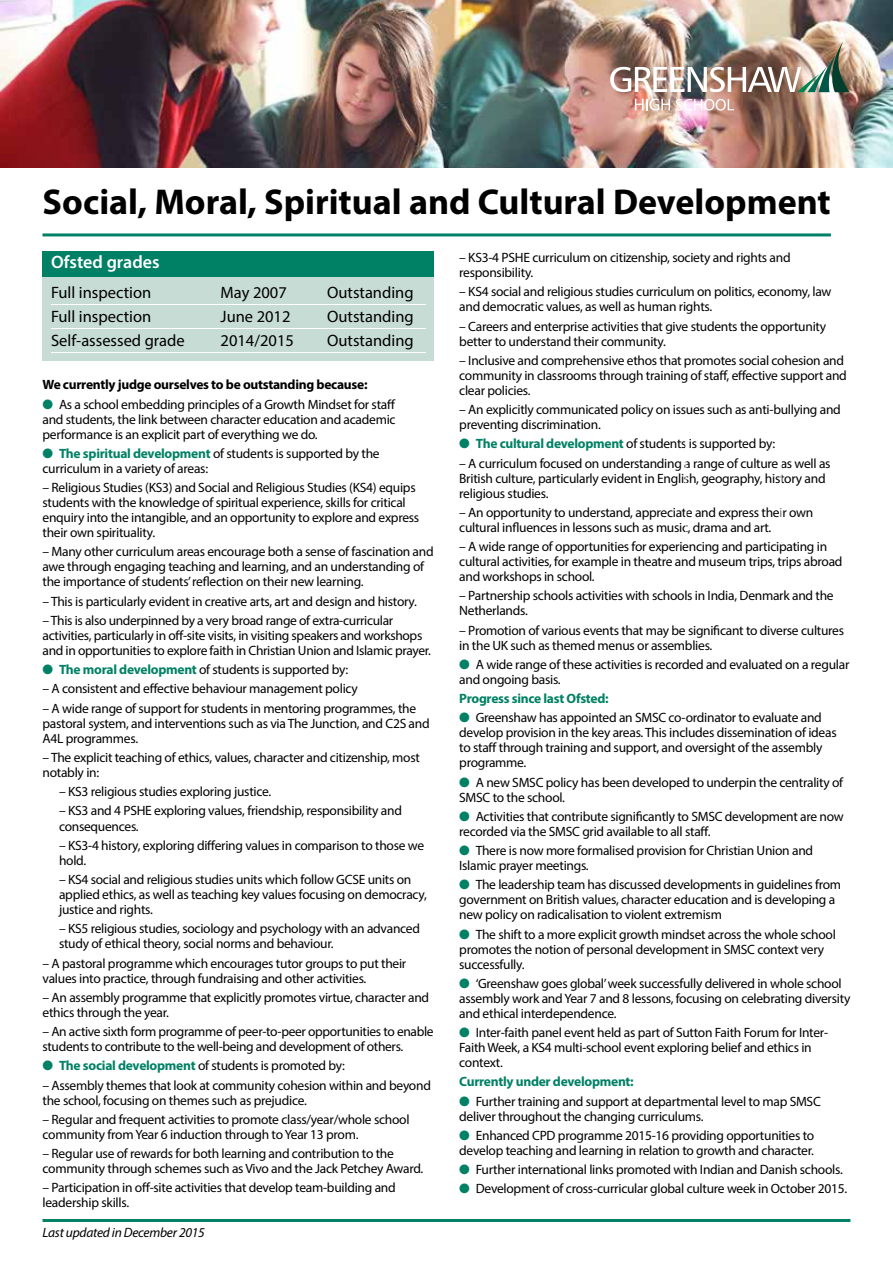
<style>
.page{position:relative;width:893px;height:1263px;background:#fff}
.page>*{position:absolute;margin:0;border:0;box-sizing:border-box;transform-origin:0 0}
.t1{font:700 36px "Myriad Pro";color:#000}
.t2{font:600 18px "Myriad Pro";color:#fff}
.t3{font:16.5px "Myriad Pro";color:#000}
.t4{font:13.5px/15px "Myriad Pro";letter-spacing:-.02em;color:#000}
.t5{font:700 13.5px "Myriad Pro";letter-spacing:-.02em;color:#008165}
.t6{font:700 13.5px "Myriad Pro";letter-spacing:-.02em;color:#000}
.t7{font:italic 13.5px "Myriad Pro";letter-spacing:-.02em;color:#000}
.s1{color:#008165}
.s2{font-weight:700;color:#008165}
</style>
<div class="page">
<div style="left:43px;top:276px;width:391px;height:85px;background:#c6dcd4"></div>
<hr style="left:51px;top:304px;width:375px;height:1px;background:#fff">
<hr style="left:51px;top:328px;width:375px;height:1px;background:#fff">
<hr style="left:51px;top:352px;width:375px;height:1px;background:#fff">
<div style="left:43px;top:251px;width:391px;height:25px;background:#008165"></div>
<img style="left:0;top:0;width:893px;height:168px">
<img style="left:610px;top:43px;width:240px;height:49px">
<svg style="left:635px;top:99px;width:35px;height:11px"></svg>
<svg style="left:676px;top:99px;width:58px;height:12px"></svg>
<hr style="left:43px;top:233px;width:788px;height:3px;background:#008165">
<hr style="left:43px;top:1219px;width:807px;height:3px;background:#008165">
<h1 class="t1" style="left:43px;top:178px;width:790px">Social, Moral, Spiritual and Cultural Development</h1>
<h2 class="t2" style="left:51px;top:251px;width:110px">Ofsted grades</h2>
<p class="t3" style="left:51px;top:282px;width:102px">Full inspection</p>
<p class="t3" style="left:221px;top:282px;width:68px">May 2007</p>
<p class="t3" style="left:327px;top:282px;width:88px">Outstanding</p>
<p class="t3" style="left:51px;top:306px;width:102px">Full inspection</p>
<p class="t3" style="left:221px;top:306px;width:71px">June 2012</p>
<p class="t3" style="left:327px;top:306px;width:88px">Outstanding</p>
<p class="t3" style="left:51px;top:330px;width:135px">Self-assessed grade</p>
<p class="t3" style="left:221px;top:330px;width:75px">2014/2015</p>
<p class="t3" style="left:327px;top:330px;width:88px">Outstanding</p>
<p class="t6" style="left:43px;top:376px;width:326px">We currently judge ourselves to be outstanding because:</p>
<p class="t4" style="left:43px;top:396px;width:355px;text-align:justify"><span class="s1">●</span> As a school embedding principles of a Growth Mindset for staff and students, the link between character education and academic performance is an explicit part of everything we do.</p>
<p class="t4" style="left:43px;top:446px;width:339px"><span class="s1">●</span> <span class="s2">The spiritual development</span> of students is supported by the curriculum in a variety of areas:</p>
<p class="t4" style="left:43px;top:480px;width:378px">– Religious Studies (KS3) and Social and Religious Studies (KS4) equips students with the knowledge of spiritual experience, skills for critical enquiry into the intangible, and an opportunity to explore and express their own spirituality.</p>
<p class="t4" style="left:43px;top:544px;width:393px">– Many other curriculum areas encourage both a sense of fascination and awe through engaging teaching and learning, and an understanding of the importance of students’ reflection on their new learning.</p>
<p class="t4" style="left:43px;top:593px;width:376px">– This is particularly evident in creative arts, art and design and history.</p>
<p class="t4" style="left:43px;top:613px;width:390px">– This is also underpinned by a very broad range of extra-curricular activities, particularly in off-site visits, in visiting speakers and workshops and in opportunities to explore faith in Christian Union and Islamic prayer.</p>
<p class="t4" style="left:43px;top:662px;width:307px"><span class="s1">●</span> <span class="s2">The moral development</span> of students is supported by:</p>
<p class="t4" style="left:43px;top:681px;width:317px">– A consistent and effective behaviour management policy</p>
<p class="t4" style="left:43px;top:700px;width:389px">– A wide range of support for students in mentoring programmes, the pastoral system, and interventions such as via The Junction, and C2S and<br>A4L programmes.</p>
<p class="t4" style="left:43px;top:750px;width:379px">– The explicit teaching of ethics, values, character and citizenship, most notably in:</p>
<p class="t4" style="left:59px;top:784px;width:214px">– KS3 religious studies exploring justice.</p>
<p class="t4" style="left:59px;top:803px;width:345px">– KS3 and 4 PSHE exploring values, friendship, responsibility and consequences.</p>
<p class="t4" style="left:59px;top:837px;width:367px">– KS3-4 history, exploring differing values in comparison to those we hold.</p>
<p class="t4" style="left:59px;top:872px;width:369px">– KS4 social and religious studies units which follow GCSE units on applied ethics, as well as teaching key values focusing on democracy, justice and rights.</p>
<p class="t4" style="left:59px;top:921px;width:363px">– KS5 religious studies, sociology and psychology with an advanced study of ethical theory, social norms and behaviour.</p>
<p class="t4" style="left:43px;top:955px;width:365px">– A pastoral programme which encourages tutor groups to put their values into practice, through fundraising and other activities.</p>
<p class="t4" style="left:43px;top:989px;width:388px">– An assembly programme that explicitly promotes virtue, character and ethics through the year.</p>
<p class="t4" style="left:43px;top:1024px;width:393px">– An active sixth form programme of peer-to-peer opportunities to enable students to contribute to the well-being and development of others.</p>
<p class="t4" style="left:43px;top:1058px;width:304px"><span class="s1">●</span> <span class="s2">The social development</span> of students is promoted by:</p>
<p class="t4" style="left:43px;top:1077px;width:390px">– Assembly themes that look at community cohesion within and beyond the school, focusing on themes such as prejudice.</p>
<p class="t4" style="left:43px;top:1111px;width:369px">– Regular and frequent activities to promote class/year/whole school community from Year 6 induction through to Year 13 prom.</p>
<p class="t4" style="left:43px;top:1146px;width:382px">– Regular use of rewards for both learning and contribution to the community through schemes such as Vivo and the Jack Petchey Award.</p>
<p class="t4" style="left:43px;top:1180px;width:355px">– Participation in off-site activities that develop team-building and leadership skills.</p>
<p class="t7" style="left:43px;top:1224px;width:164px">Last updated in December 2015</p>
<p class="t4" style="left:459px;top:250px;width:333px">– KS3-4 PSHE curriculum on citizenship, society and rights and responsibility.</p>
<p class="t4" style="left:459px;top:284px;width:374px">– KS4 social and religious studies curriculum on politics, economy, law and democratic values, as well as human rights.</p>
<p class="t4" style="left:459px;top:318px;width:368px">– Careers and enterprise activities that give students the opportunity better to understand their community.</p>
<p class="t4" style="left:459px;top:353px;width:389px">– Inclusive and comprehensive ethos that promotes social cohesion and community in classrooms through training of staff, effective support and clear policies.</p>
<p class="t4" style="left:459px;top:402px;width:383px">– An explicitly communicated policy on issues such as anti-bullying and preventing discrimination.</p>
<p class="t4" style="left:459px;top:436px;width:317px"><span class="s1">●</span> <span class="s2">The cultural development</span> of students is supported by:</p>
<p class="t4" style="left:459px;top:455px;width:373px">– A curriculum focused on understanding a range of culture as well as<br>British culture, particularly evident in English, geography, history and religious studies.</p>
<p class="t4" style="left:459px;top:505px;width:356px">– An opportunity to understand, appreciate and express their own cultural influences in lessons such as music, drama and art.</p>
<p class="t4" style="left:459px;top:539px;width:385px">– A wide range of opportunities for experiencing and participating in cultural activities, for example in theatre and museum trips, trips abroad and workshops in school.</p>
<p class="t4" style="left:459px;top:588px;width:376px">– Partnership schools activities with schools in India, Denmark and the<br>Netherlands.</p>
<p class="t4" style="left:459px;top:622px;width:386px">– Promotion of various events that may be significant to diverse cultures in the UK such as themed menus or assemblies.</p>
<p class="t4" style="left:459px;top:657px;width:392px"><span class="s1">●</span> A wide range of these activities is recorded and evaluated on a regular and ongoing basis.</p>
<p class="t5" style="left:459px;top:690px;width:151px">Progress since last Ofsted:</p>
<p class="t4" style="left:459px;top:710px;width:379px"><span class="s1">●</span> Greenshaw has appointed an SMSC co-ordinator to evaluate and develop provision in the key areas. This includes dissemination of ideas to staff through training and support, and oversight of the assembly programme.</p>
<p class="t4" style="left:459px;top:774px;width:385px"><span class="s1">●</span> A new SMSC policy has been developed to underpin the centrality of<br>SMSC to the school.</p>
<p class="t4" style="left:459px;top:809px;width:386px"><span class="s1">●</span> Activities that contribute significantly to SMSC development are now recorded via the SMSC grid available to all staff.</p>
<p class="t4" style="left:459px;top:843px;width:355px"><span class="s1">●</span> There is now more formalised provision for Christian Union and<br>Islamic prayer meetings.</p>
<p class="t4" style="left:459px;top:877px;width:383px"><span class="s1">●</span> The leadership team has discussed developments in guidelines from government on British values, character education and is developing a new policy on radicalisation to violent extremism</p>
<p class="t4" style="left:459px;top:926px;width:378px"><span class="s1">●</span> The shift to a more explicit growth mindset across the whole school promotes the notion of personal development in SMSC context very successfully.</p>
<p class="t4" style="left:459px;top:975px;width:393px"><span class="s1">●</span> ‘Greenshaw goes global’ week successfully delivered in whole school assembly work and Year 7 and 8 lessons, focusing on celebrating diversity and ethical interdependence.</p>
<p class="t4" style="left:459px;top:1025px;width:370px"><span class="s1">●</span> Inter-faith panel event held as part of Sutton Faith Forum for Inter-<br>Faith Week, a KS4 multi-school event exploring belief and ethics in context.</p>
<p class="t5" style="left:459px;top:1073px;width:176px">Currently under development:</p>
<p class="t4" style="left:459px;top:1093px;width:363px"><span class="s1">●</span> Further training and support at departmental level to map SMSC deliver throughout the changing curriculums.</p>
<p class="t4" style="left:459px;top:1127px;width:356px"><span class="s1">●</span> Enhanced CPD programme 2015-16 providing opportunities to develop teaching and learning in relation to growth and character.</p>
<p class="t4" style="left:459px;top:1162px;width:385px"><span class="s1">●</span> Further international links promoted with Indian and Danish schools.</p>
<p class="t4" style="left:459px;top:1181px;width:389px"><span class="s1">●</span> Development of cross-curricular global culture week in October 2015.</p>
</div>
